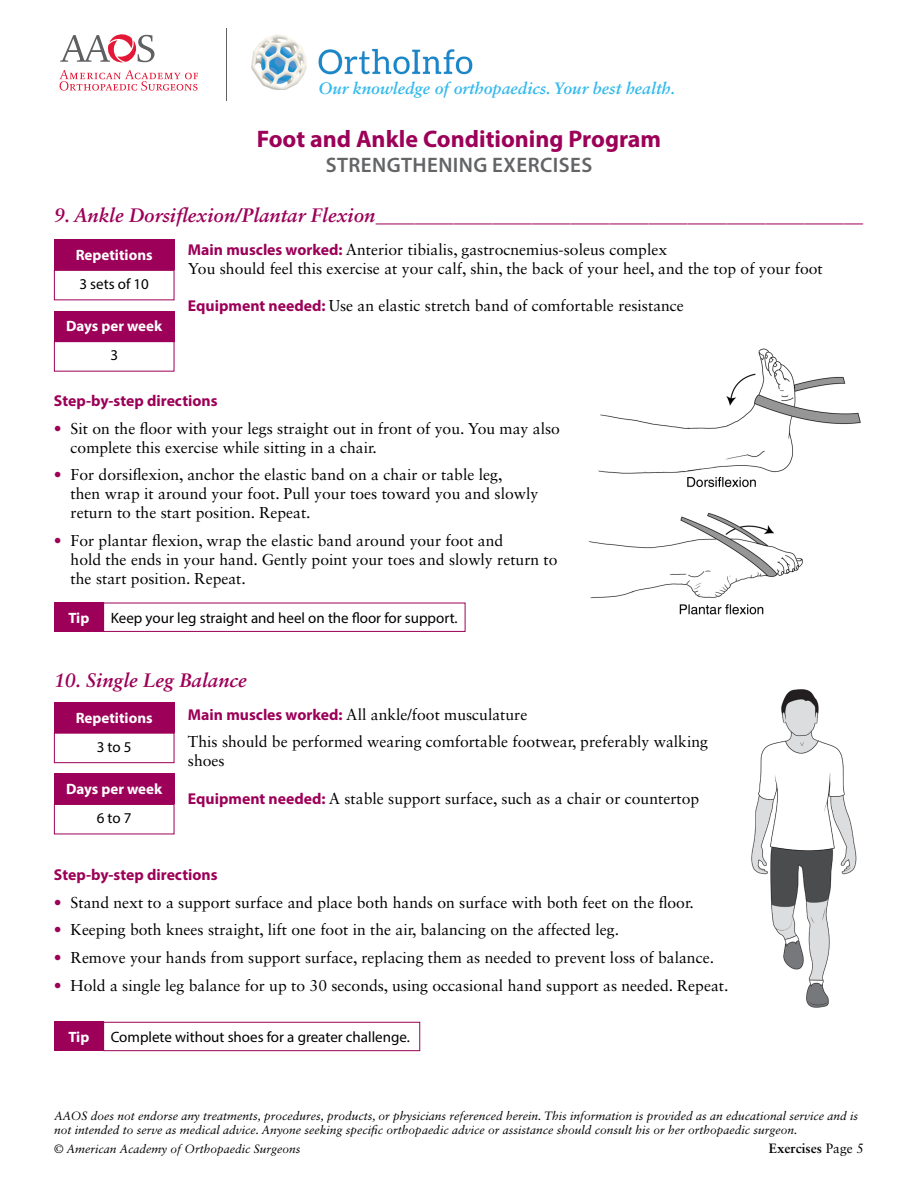
<style>
.page{position:relative;width:918px;height:1188px;background:#fff}
.page>*{position:absolute;margin:0;border:0;box-sizing:border-box;transform-origin:0 0}
.t1{font:700 24px "Myriad Pro";color:#9c0058}
.t2{font:600 21px "Myriad Pro";letter-spacing:.02em;color:#636466}
.t3{font:italic 700 19.5px "Sabon LT Std";color:#9c0058}
.t4{font:italic 700 16.5px "Sabon LT Std";color:#35baec}
.t5{font:15.75px/18.9px "Sabon LT Std";color:#000}
.t6{font:700 15.75px "Myriad Pro";color:#9c0058}
.t7{font:15px "Myriad Pro";color:#000}
.t8{font:700 15px "Myriad Pro";color:#fff}
.t9{font:700 13.5px "Sabon LT Std";color:#000}
.t10{font:italic 12px/14.4px "Sabon LT Std";color:#000}
.s1{font-family:"Myriad Pro";font-weight:700;color:#9c0058}
.s2{color:#9c0058}
.s3{font-weight:400}
</style>
<div class="page">
<svg style="left:60px;top:70px;width:138px;height:21px"></svg>
<svg style="left:60px;top:34px;width:94px;height:29px"></svg>
<hr style="left:227px;top:28px;width:1px;height:73px;background:#5f6062">
<img style="left:252px;top:35px;width:221px;height:55px">
<div style="left:54px;top:240px;width:120px;height:30px;background:#9c0058"></div>
<div style="left:54px;top:270px;width:120px;height:30px;border:1px solid #9c0058"></div>
<div style="left:54px;top:311px;width:120px;height:30px;background:#9c0058"></div>
<div style="left:54px;top:341px;width:120px;height:31px;border:1px solid #9c0058"></div>
<div style="left:54px;top:603px;width:50px;height:29px;background:#9c0058"></div>
<div style="left:103px;top:603px;width:362px;height:29px;border:1px solid #9c0058"></div>
<img style="left:589px;top:348px;width:272px;height:267px">
<div style="left:54px;top:703px;width:120px;height:30px;background:#9c0058"></div>
<div style="left:54px;top:733px;width:120px;height:30px;border:1px solid #9c0058"></div>
<div style="left:54px;top:774px;width:120px;height:30px;background:#9c0058"></div>
<div style="left:54px;top:804px;width:120px;height:30px;border:1px solid #9c0058"></div>
<div style="left:54px;top:1022px;width:50px;height:29px;background:#9c0058"></div>
<div style="left:103px;top:1022px;width:317px;height:29px;border:1px solid #9c0058"></div>
<img style="left:751px;top:689px;width:106px;height:319px">
<p class="t4" style="left:318px;top:78px;width:358px">Our knowledge of orthopaedics. Your best health.</p>
<h1 class="t1" style="left:257px;top:123px;width:406px">Foot and Ankle Conditioning Program</h1>
<h2 class="t2" style="left:326px;top:152px;width:268px">STRENGTHENING EXERCISES</h2>
<p class="t3" style="left:54px;top:204px;width:811px">9. Ankle Dorsiflexion/Plantar Flexion__________________________________________________</p>
<p class="t5" style="left:188px;top:240px;width:636px"><span class="s1">Main muscles worked:</span> Anterior tibialis, gastrocnemius-soleus complex<br>You should feel this exercise at your calf, shin, the back of your heel, and the top of your foot</p>
<p class="t5" style="left:188px;top:296px;width:498px"><span class="s1">Equipment needed:</span> Use an elastic stretch band of comfortable resistance</p>
<p class="t8" style="left:76px;top:245px;width:78px">Repetitions</p>
<p class="t7" style="left:79px;top:274px;width:71px">3 sets of 10</p>
<p class="t8" style="left:66px;top:316px;width:98px">Days per week</p>
<p class="t7" style="left:110px;top:346px;width:9px">3</p>
<p class="t6" style="left:54px;top:390px;width:165px">Step-by-step directions</p>
<p class="t5" style="left:71px;top:419px;width:491px;text-indent:-17px"><span class="s2">•</span> Sit on the floor with your legs straight out in front of you. You may also complete this exercise while sitting in a chair.</p>
<p class="t5" style="left:71px;top:465px;width:469px;text-indent:-17px"><span class="s2">•</span> For dorsiflexion, anchor the elastic band on a chair or table leg,<br>then wrap it around your foot. Pull your toes toward you and slowly return to the start position. Repeat.</p>
<p class="t5" style="left:71px;top:531px;width:488px;text-indent:-17px"><span class="s2">•</span> For plantar flexion, wrap the elastic band around your foot and<br>hold the ends in your hand. Gently point your toes and slowly return to the start position. Repeat.</p>
<p class="t8" style="left:68px;top:608px;width:22px">Tip</p>
<p class="t7" style="left:111px;top:609px;width:348px">Keep your leg straight and heel on the floor for support.</p>
<p class="t3" style="left:54px;top:669px;width:194px">10. Single Leg Balance</p>
<p class="t5" style="left:188px;top:700px;width:522px;line-height:27.8px"><span class="s1">Main muscles worked:</span> All ankle/foot musculature<br>This should be performed wearing comfortable footwear, preferably walking</p>
<p class="t5" style="left:188px;top:751px;width:38px">shoes</p>
<p class="t5" style="left:188px;top:789px;width:513px"><span class="s1">Equipment needed:</span> A stable support surface, such as a chair or countertop</p>
<p class="t8" style="left:76px;top:708px;width:78px">Repetitions</p>
<p class="t7" style="left:97px;top:737px;width:36px">3 to 5</p>
<p class="t8" style="left:66px;top:779px;width:98px">Days per week</p>
<p class="t7" style="left:97px;top:809px;width:36px">6 to 7</p>
<p class="t6" style="left:54px;top:864px;width:165px">Step-by-step directions</p>
<p class="t5" style="left:54px;top:892px;width:641px"><span class="s2">•</span> Stand next to a support surface and place both hands on surface with both feet on the floor.</p>
<p class="t5" style="left:54px;top:920px;width:567px"><span class="s2">•</span> Keeping both knees straight, lift one foot in the air, balancing on the affected leg.</p>
<p class="t5" style="left:54px;top:948px;width:662px"><span class="s2">•</span> Remove your hands from support surface, replacing them as needed to prevent loss of balance.</p>
<p class="t5" style="left:54px;top:976px;width:676px"><span class="s2">•</span> Hold a single leg balance for up to 30 seconds, using occasional hand support as needed. Repeat.</p>
<p class="t8" style="left:68px;top:1027px;width:22px">Tip</p>
<p class="t7" style="left:111px;top:1028px;width:301px">Complete without shoes for a greater challenge.</p>
<p class="t10" style="left:54px;top:1108px;width:806px">AAOS does not endorse any treatments, procedures, products, or physicians referenced herein. This information is provided as an educational service and is not intended to serve as medical advice. Anyone seeking specific orthopaedic advice or assistance should consult his or her orthopaedic surgeon.</p>
<p class="t10" style="left:54px;top:1142px;width:248px">© American Academy of Orthopaedic Surgeons</p>
<p class="t9" style="left:769px;top:1140px;width:97px">Exercises <span class="s3">Page 5</span></p>
</div>
